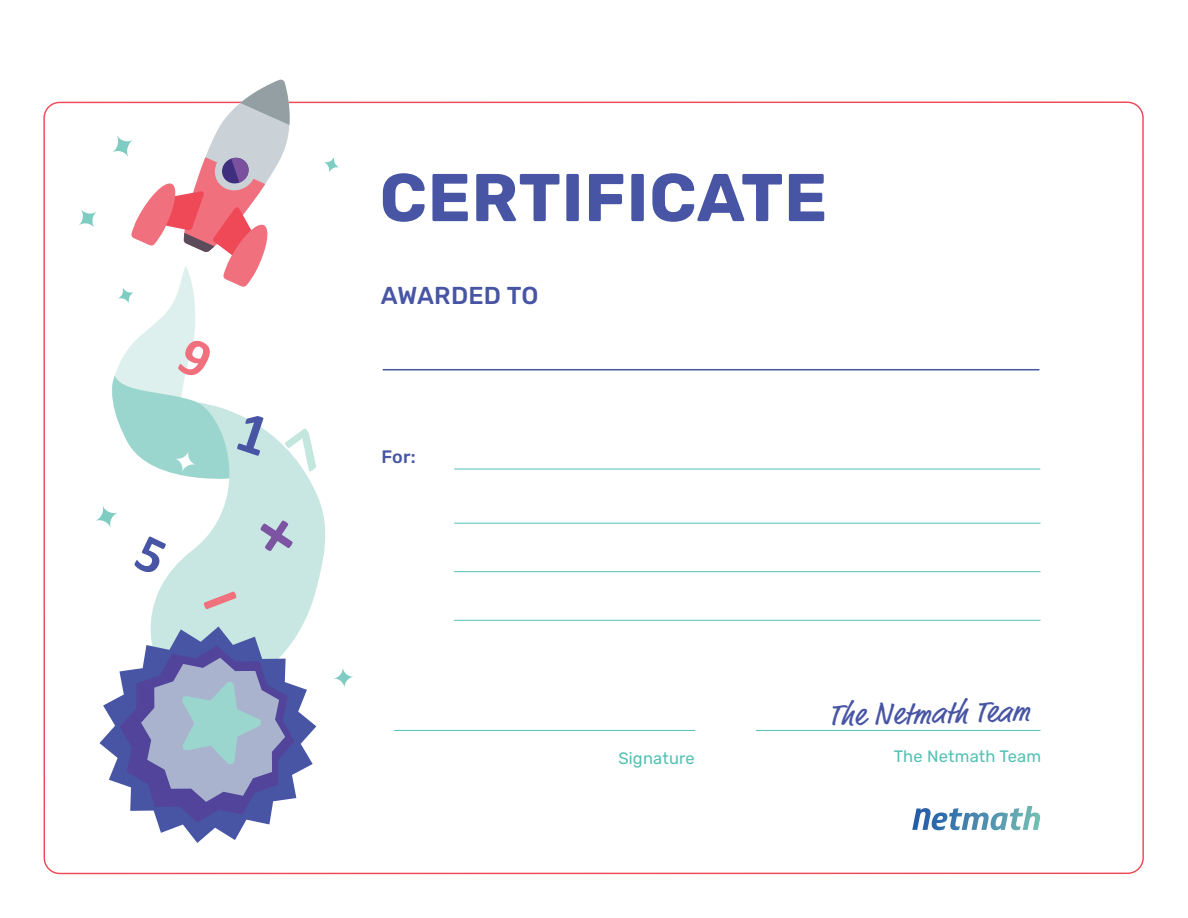
<style>
.page{position:relative;width:1188px;height:918px;background:#fff}
.page>*{position:absolute;margin:0;border:0;box-sizing:border-box;transform-origin:0 0}
.t1{font:700 67.5px "Rubik";letter-spacing:.01em;color:#4755a4}
.t2{font:31.05px "Market Pro";color:#4755a4}
.t3{font:500 24.45px "Rubik";letter-spacing:.01em;color:#4755a4}
.t4{font:500 18px "Rubik";color:#4755a4}
.t5{font:16.5px "Rubik";letter-spacing:.01em;color:#53c1b4}
</style>
<div class="page">
<svg style="left:134px;top:466px;width:192px;height:161px;fill:#c9e7e2"></svg>
<hr style="left:454px;top:469px;width:586px;height:1px;background:#54c1b5">
<hr style="left:454px;top:523px;width:587px;height:1px;background:#54c1b5">
<hr style="left:454px;top:571px;width:587px;height:1px;background:#54c1b5">
<hr style="left:454px;top:620px;width:587px;height:1px;background:#54c1b5">
<hr style="left:394px;top:730px;width:301px;height:1px;background:#54c1b5">
<hr style="left:756px;top:730px;width:285px;height:1px;background:#54c1b5">
<svg style="left:334px;top:668px;width:19px;height:19px"></svg>
<svg style="left:134px;top:588px;width:5px;height:19px"></svg>
<svg style="left:96px;top:506px;width:22px;height:22px"></svg>
<svg style="left:324px;top:157px;width:15px;height:16px"></svg>
<svg style="left:135px;top:537px;width:31px;height:35px"></svg>
<svg style="left:78px;top:79px;width:238px;height:409px"></svg>
<svg style="left:261px;top:521px;width:32px;height:30px"></svg>
<svg style="left:204px;top:591px;width:32px;height:18px"></svg>
<svg style="left:912px;top:806px;width:128px;height:24px"></svg>
<svg style="left:99px;top:627px;width:217px;height:216px"></svg>
<svg style="left:120px;top:646px;width:175px;height:177px;background:#848ebd"></svg>
<hr style="left:383px;top:369px;width:656px;height:1px;background:#4755a4">
<h1 class="t1" style="left:380px;top:158px;width:449px">CERTIFICATE</h1>
<h3 class="t3" style="left:381px;top:281px;width:159px">AWARDED TO</h3>
<p class="t4" style="left:381px;top:446px;width:36px">For:</p>
<h2 class="t2" style="left:829px;top:694px;width:202px;rotate:-1deg">The Netmath Team</h2>
<p class="t5" style="left:618px;top:748px;width:78px">Signature</p>
<p class="t5" style="left:894px;top:747px;width:149px">The Netmath Team</p>
</div>
